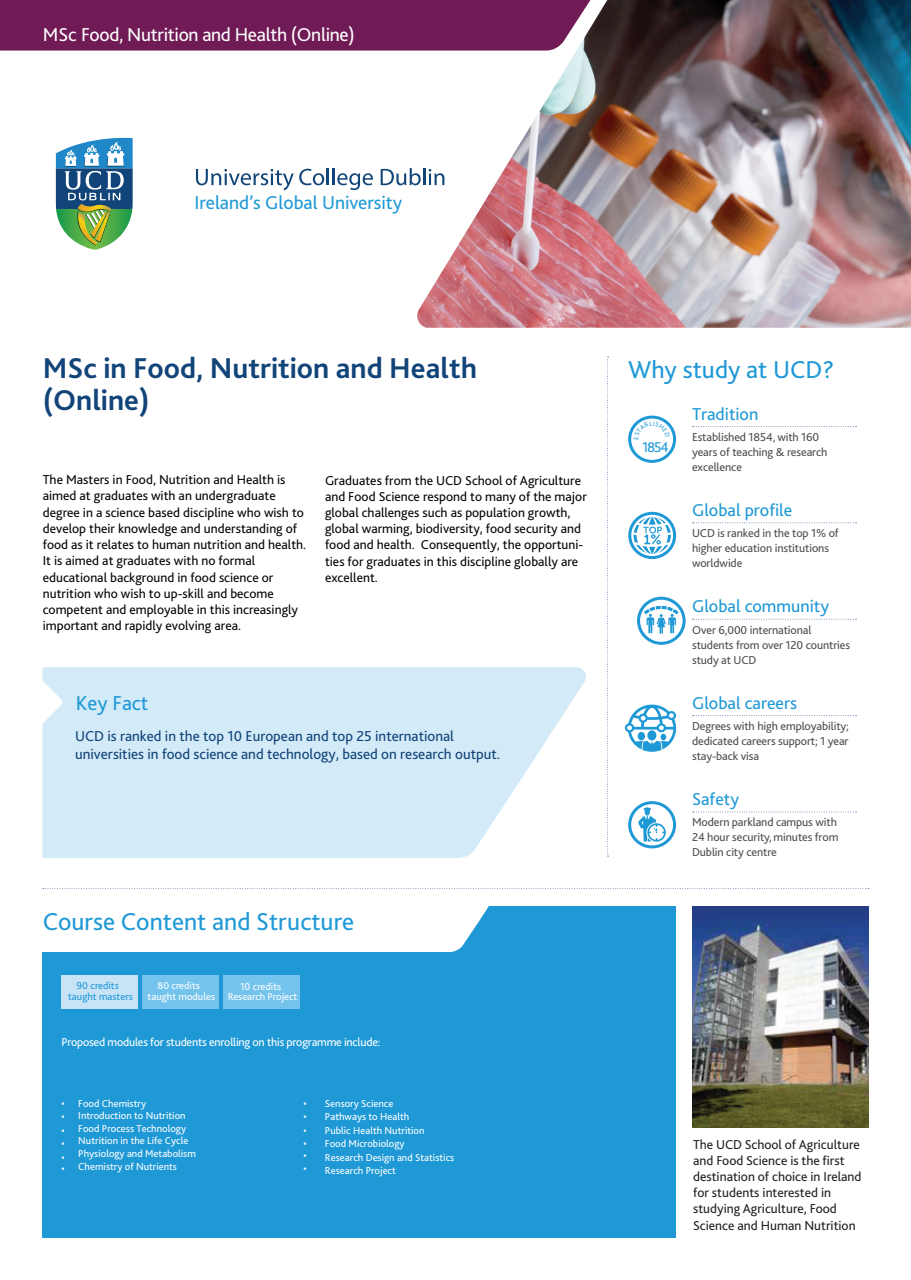
<style>
.page{position:relative;width:911px;height:1280px;background:#fff}
.page>*{position:absolute;margin:0;border:0;box-sizing:border-box;transform-origin:0 0}
.t1{font:700 30px/31.5px "Bliss 2";color:#114478}
.t2{font:25.5px "Bliss 2";color:#1f99d6}
.t3{font:21px "Bliss 2";color:#1f99d6}
.t4{font:19.5px "Bliss 2";letter-spacing:-.015em;color:#fff}
.t5{font:19.5px "Bliss 2";color:#1f99d6}
.t6{font:18px "Bliss 2";color:#1f99d6}
.t7{font:15px/18px "Bliss 2";color:#114478}
.t8{font:14.7px "Bliss 2";color:#1f99d6}
.t9{font:13.5px/16.2px "Bliss 2";color:#050504}
.t10{font:13.5px/16.2px "Bliss 2";color:#231f20}
.t11{font:12px/15px "Bliss 2";letter-spacing:-.01em;color:#4d4d4f}
.t12{font:12px "Bliss 2";letter-spacing:-.02em;color:#fff}
.t13{font:10.5px/13.5px "Bliss 2";color:#fff;text-align:justify}
.t14{font:10.5px/10.5px "Bliss 2";color:#1f99d6;text-align:center}
</style>
<div class="page">
<svg style="left:56px;top:137px;width:77px;height:113px"></svg>
<svg style="left:196px;top:168px;width:177px;height:22px"></svg>
<svg style="left:380px;top:168px;width:34px;height:17px"></svg>
<img style="left:414px;top:0;width:496px;height:328px">
<div style="left:43px;top:906px;width:633px;height:332px;background:#1f99d6"></div>
<svg style="left:42px;top:857px;width:536px;height:95px"></svg>
<svg style="left:63px;top:667px;width:523px;height:190px;fill:#d3eaf8"></svg>
<svg style="left:43px;top:887px;width:535px;height:1px"></svg>
<div style="left:142px;top:974px;width:77px;height:34px;background:#73c3ed"></div>
<div style="left:223px;top:974px;width:76px;height:34px;background:#73c3ed"></div>
<svg style="left:607px;top:356px;width:1px;height:500px"></svg>
<svg style="left:42px;top:667px;width:21px;height:212px"></svg>
<svg style="left:692px;top:426px;width:164px;height:1px"></svg>
<svg style="left:692px;top:522px;width:164px;height:1px"></svg>
<svg style="left:692px;top:618px;width:164px;height:1px"></svg>
<svg style="left:692px;top:715px;width:164px;height:1px"></svg>
<svg style="left:692px;top:811px;width:164px;height:1px"></svg>
<svg style="left:628px;top:801px;width:48px;height:47px"></svg>
<svg style="left:628px;top:511px;width:48px;height:48px"></svg>
<svg style="left:624px;top:704px;width:52px;height:48px"></svg>
<svg style="left:637px;top:596px;width:48px;height:49px"></svg>
<div style="left:61px;top:974px;width:77px;height:34px;background:#c8e3f6"></div>
<img style="left:692px;top:906px;width:176px;height:221px">
<div style="left:0;top:0;width:593px;height:51px;background:#701a56"></div>
<svg style="left:628px;top:415px;width:48px;height:48px"></svg>
<p class="t4" style="left:43px;top:23px;width:313px">MSc Food, Nutrition and Health (Online)</p>
<p class="t5" style="left:194px;top:190px;width:209px">Ireland’s Global University</p>
<p class="t1" style="left:43px;top:352px;width:435px">MSc in Food, Nutrition and Health (Online)</p>
<p class="t9" style="left:43px;top:471px;width:265px">The Masters in Food, Nutrition and Health is aimed at graduates with an undergraduate degree in a science based discipline who wish to develop their knowledge and understanding of food as it relates to human nutrition and health.<br>It is aimed at graduates with no formal educational background in food science or nutrition who wish to up-skill and become competent and employable in this increasingly important and rapidly evolving area.</p>
<p class="t9" style="left:325px;top:471px;width:263px">Graduates from the UCD School of Agriculture and Food Science respond to many of the major global challenges such as population growth, global warming, biodiversity, food security and food and health. Consequently, the opportuni&shy;ties for graduates in this discipline globally are excellent.</p>
<p class="t3" style="left:76px;top:689px;width:74px">Key Fact</p>
<p class="t7" style="left:75px;top:726px;width:426px">UCD is ranked in the top 10 European and top 25 international universities in food science and technology, based on research output.</p>
<p class="t2" style="left:43px;top:905px;width:313px">Course Content and Structure</p>
<p class="t14" style="left:68px;top:979px;width:66px">90 credits taught masters</p>
<p class="t13" style="left:148px;top:979px;width:69px;line-height:10.5px;text-align:center">80 credits taught modules</p>
<p class="t13" style="left:228px;top:980px;width:71px;line-height:10.5px;text-align:center">10 credits<br>Research Project</p>
<p class="t12" style="left:61px;top:1034px;width:320px">Proposed modules for students enrolling on this programme include:</p>
<p class="t13" style="left:61px;top:1095px;width:5px">• • • • •</p>
<p class="t13" style="left:61px;top:1161px;width:5px">•</p>
<p class="t13" style="left:78px;top:1096px;width:119px;line-height:12.6px;text-align:left">Food Chemistry<br>Introduction to Nutrition<br>Food Process Technology<br>Nutrition in the Life Cycle<br>Physiology and Metabolism<br>Chemistry of Nutrients</p>
<p class="t13" style="left:325px;top:1095px;width:131px;text-align:left">Sensory Science<br>Pathways to Health<br>Public Health Nutrition<br>Food Microbiology<br>Research Design and Statistics<br>Research Project</p>
<p class="t13" style="left:303px;top:1095px;width:5px">• • • •</p>
<p class="t13" style="left:303px;top:1148px;width:5px">•</p>
<p class="t13" style="left:303px;top:1160px;width:5px">•</p>
<p class="t2" style="left:628px;top:354px;width:208px">Why study at UCD?</p>
<p class="t6" style="left:692px;top:402px;width:68px">Tradition</p>
<p class="t11" style="left:692px;top:429px;width:137px">Established 1854, with 160 years of teaching &amp; research excellence</p>
<p class="t8" style="left:642px;top:437px;width:28px">1854</p>
<p class="t6" style="left:692px;top:499px;width:102px">Global profile</p>
<p class="t11" style="left:692px;top:525px;width:148px">UCD is ranked in the top 1% of higher education institutions worldwide</p>
<p class="t6" style="left:692px;top:595px;width:138px">Global community</p>
<p class="t11" style="left:692px;top:621px;width:160px">Over 6,000 international students from over 120 countries study at UCD</p>
<p class="t6" style="left:692px;top:691px;width:106px">Global careers</p>
<p class="t11" style="left:692px;top:718px;width:158px;text-align:justify">Degrees with high employability; dedicated careers support; 1 year stay-back visa</p>
<p class="t6" style="left:692px;top:788px;width:48px">Safety</p>
<p class="t11" style="left:692px;top:814px;width:148px">Modern parkland campus with<br>24 hour security, minutes from<br>Dublin city centre</p>
<p class="t10" style="left:693px;top:1135px;width:170px">The UCD School of Agriculture and Food Science is the first destination of choice in Ireland for students interested in studying Agriculture, Food<br>Science and Human Nutrition</p>
</div>
